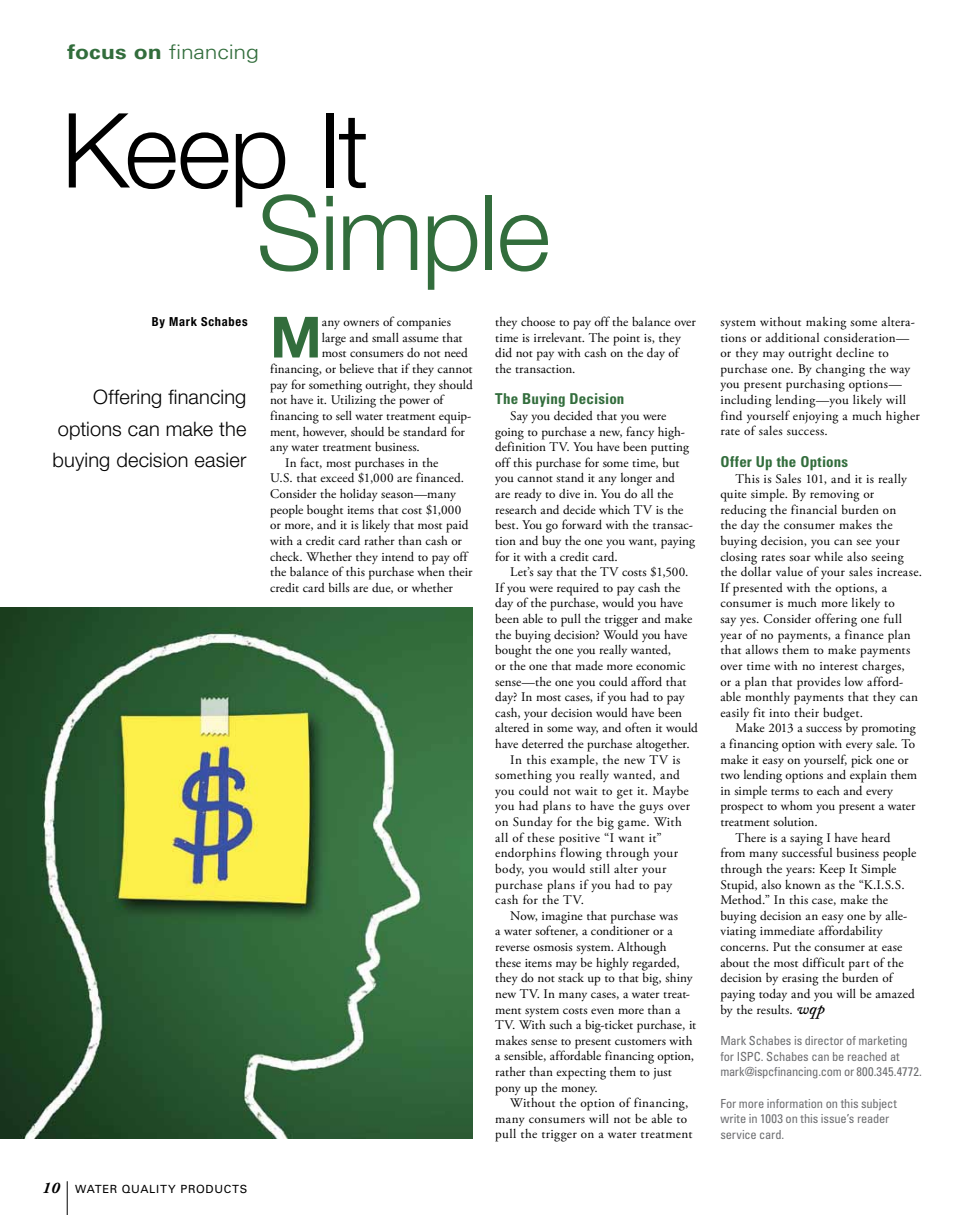
<style>
.page{position:relative;width:968px;height:1215px;background:#fff}
.page>*{position:absolute;margin:0;border:0;box-sizing:border-box;transform-origin:0 0}
.t1{font:300 103.75px "Helvetica Neue LT Std";letter-spacing:-.02em;color:#000}
.t2{font:300 103.75px "Helvetica Neue LT Std";letter-spacing:-.02em;color:#326d3c}
.t3{font:700 56.88px "Helvetica Neue LT Std";color:#326d3c}
.t4{font:300 20px/31.2px "Helvetica Neue LT Std";letter-spacing:.005em;color:#000;text-align:justify}
.t5{font:300 20px "Univers LT Std";letter-spacing:-.01em;color:#326d3c;scale:1.15 1}
.t6{font:700 condensed 15px "Univers LT Std";letter-spacing:.01em;color:#326d3c}
.t7{font:13.12px/15.6px "Adobe Garamond Pro";letter-spacing:.01em;color:#000}
.t8{font:13.12px "Adobe Garamond Pro";letter-spacing:.03em;color:#000}
.t9{font:13.12px "Adobe Garamond Pro";letter-spacing:.035em;color:#000}
.t10{font:13.12px "Adobe Garamond Pro";letter-spacing:.04em;color:#000}
.t11{font:13.12px "Adobe Garamond Pro";letter-spacing:-.01em;color:#000}
.t12{font:condensed 12.5px/15.6px "Univers LT Std";letter-spacing:-.01em;color:#6d6e71}
.t13{font:700 condensed 12.5px "Helvetica Neue LT Std";letter-spacing:.055em;color:#000}
.t14{font:11.25px "Univers LT Std";letter-spacing:.065em;color:#000}
.s1{font-weight:700}
.s2{font-family:"Adobe Garamond Pro";font-weight:700;font-style:italic;font-size:16.25px}
.s3{font-family:"Adobe Caslon Pro";font-weight:600;font-style:italic;font-size:16.25px}
</style>
<div class="page">
<hr style="left:67px;top:1182px;width:1px;height:33px;background:#000">
<img style="left:0;top:608px;width:472px;height:531px">
<h3 class="t5" style="left:68px;top:40px;width:168px"><span class="s1">focus on</span> financing</h3>
<h1 class="t1" style="left:61px;top:87px;width:309px">Keep It</h1>
<h1 class="t2" style="left:256px;top:170px;width:295px">Simple</h1>
<p class="t13" style="left:152px;top:314px;width:97px">By Mark Schabes</p>
<h3 class="t4" style="left:53px;top:381px;width:195px;text-indent:41px">Offering financing options can make the buying decision easier</h3>
<p class="t14" style="left:42px;top:1182px;width:206px"><span class="s2">10</span> WATER QUALITY PRODUCTS</p>
<h2 class="t3" style="left:270px;top:302px;width:53px">M</h2>
<p class="t7" style="left:322px;top:315px;width:131px">any owners of companies</p>
<p class="t7" style="left:322px;top:330px;width:142px">large and small assume that</p>
<p class="t7" style="left:322px;top:346px;width:148px">most consumers do not need</p>
<p class="t7" style="left:270px;top:362px;width:204px">financing, or believe that if they cannot</p>
<p class="t7" style="left:270px;top:377px;width:204px">pay for something outright, they should</p>
<p class="t7" style="left:270px;top:393px;width:175px">not have it. Utilizing the power of</p>
<p class="t7" style="left:270px;top:408px;width:203px">financing to sell water treatment equip-</p>
<p class="t7" style="left:270px;top:424px;width:196px">ment, however, should be standard for</p>
<p class="t7" style="left:270px;top:440px;width:151px">any water treatment business.</p>
<p class="t7" style="left:285px;top:455px;width:154px">In fact, most purchases in the</p>
<p class="t7" style="left:270px;top:471px;width:195px">U.S. that exceed $1,000 are financed.</p>
<p class="t7" style="left:270px;top:487px;width:187px">Consider the holiday season—many</p>
<p class="t7" style="left:270px;top:502px;width:193px">people bought items that cost $1,000</p>
<p class="t7" style="left:270px;top:518px;width:200px">or more, and it is likely that most paid</p>
<p class="t7" style="left:270px;top:533px;width:193px">with a credit card rather than cash or</p>
<p class="t7" style="left:270px;top:549px;width:199px">check. Whether they intend to pay off</p>
<p class="t7" style="left:270px;top:565px;width:204px">the balance of this purchase when their</p>
<p class="t7" style="left:270px;top:580px;width:184px">credit card bills are due, or whether</p>
<p class="t7" style="left:495px;top:315px;width:202px">they choose to pay off the balance over time is irrelevant. The point is, they did not pay with cash on the day of the transaction.</p>
<p class="t6" style="left:495px;top:390px;width:131px">The Buying Decision</p>
<p class="t7" style="left:495px;top:408px;width:201px;text-indent:15px">Say you decided that you were going to purchase a new, fancy high&shy;definition TV. You have been putting off this purchase for some time, but you cannot stand it any longer and<br>are ready to dive in. You do all the research and decide which TV is the best. You go forward with the transac&shy;tion and buy the one you want, paying for it with a credit card.</p>
<p class="t7" style="left:510px;top:565px;width:180px">Let’s say that the TV costs $1,500.</p>
<p class="t7" style="left:495px;top:580px;width:186px">If you were required to pay cash the</p>
<p class="t7" style="left:495px;top:596px;width:189px">day of the purchase, would you have</p>
<p class="t7" style="left:495px;top:612px;width:199px">been able to pull the trigger and make</p>
<p class="t7" style="left:495px;top:627px;width:193px">the buying decision? Would you have</p>
<p class="t7" style="left:495px;top:643px;width:177px">bought the one you really wanted,</p>
<p class="t7" style="left:495px;top:658px;width:191px">or the one that made more economic</p>
<p class="t7" style="left:495px;top:674px;width:193px">sense—the one you could afford that</p>
<p class="t7" style="left:495px;top:690px;width:191px">day? In most cases, if you had to pay</p>
<p class="t7" style="left:495px;top:705px;width:188px">cash, your decision would have been</p>
<p class="t7" style="left:495px;top:721px;width:204px">altered in some way, and often it would</p>
<p class="t7" style="left:495px;top:736px;width:196px">have deterred the purchase altogether.</p>
<p class="t10" style="left:510px;top:752px;width:172px">In this example, the new TV is</p>
<p class="t8" style="left:495px;top:767px;width:186px">something you really wanted, and</p>
<p class="t7" style="left:495px;top:783px;width:195px">you could not wait to get it. Maybe</p>
<p class="t7" style="left:495px;top:799px;width:196px">you had plans to have the guys over</p>
<p class="t7" style="left:495px;top:815px;width:188px">on Sunday for the big game. With</p>
<p class="t8" style="left:495px;top:830px;width:168px">all of these positive “I want it”</p>
<p class="t9" style="left:495px;top:845px;width:184px">endorphins flowing through your</p>
<p class="t7" style="left:495px;top:861px;width:173px">body, you would still alter your</p>
<p class="t8" style="left:495px;top:877px;width:178px">purchase plans if you had to pay</p>
<p class="t9" style="left:495px;top:892px;width:90px">cash for the TV.</p>
<p class="t7" style="left:510px;top:908px;width:169px">Now, imagine that purchase was</p>
<p class="t7" style="left:495px;top:924px;width:179px">a water softener, a conditioner or a</p>
<p class="t7" style="left:495px;top:940px;width:173px">reverse osmosis system. Although</p>
<p class="t7" style="left:495px;top:955px;width:186px">these items may be highly regarded,</p>
<p class="t7" style="left:495px;top:971px;width:199px">they do not stack up to that big, shiny</p>
<p class="t7" style="left:495px;top:986px;width:196px">new TV. In many cases, a water treat-</p>
<p class="t7" style="left:495px;top:1002px;width:186px">ment system costs even more than a</p>
<p class="t7" style="left:495px;top:1018px;width:202px">TV. With such a big-ticket purchase, it</p>
<p class="t7" style="left:495px;top:1033px;width:199px">makes sense to present customers with</p>
<p class="t7" style="left:495px;top:1049px;width:200px">a sensible, affordable financing option,</p>
<p class="t7" style="left:495px;top:1064px;width:178px">rather than expecting them to just</p>
<p class="t11" style="left:495px;top:1080px;width:104px">pony up the money.</p>
<p class="t7" style="left:510px;top:1096px;width:180px">Without the option of financing,</p>
<p class="t7" style="left:495px;top:1111px;width:193px">many consumers will not be able to</p>
<p class="t7" style="left:495px;top:1127px;width:199px">pull the trigger on a water treatment</p>
<p class="t7" style="left:720px;top:314px;width:201px">system without making some altera&shy;tions or additional consideration— or they may outright decline to purchase one. By changing the way you present purchasing options— including lending—you likely will find yourself enjoying a much higher rate of sales success.</p>
<p class="t6" style="left:720px;top:452px;width:129px">Offer Up the Options</p>
<p class="t7" style="left:720px;top:471px;width:203px;text-indent:15px">This is Sales 101, and it is really quite simple. By removing or reducing the financial burden on<br>the day the consumer makes the buying decision, you can see your closing rates soar while also seeing the dollar value of your sales increase.<br>If presented with the options, a consumer is much more likely to<br>say yes. Consider offering one full year of no payments, a finance plan that allows them to make payments over time with no interest charges,<br>or a plan that provides low afford&shy;able monthly payments that they can easily fit into their budget.</p>
<p class="t7" style="left:735px;top:721px;width:182px">Make 2013 a success by promoting</p>
<p class="t7" style="left:720px;top:737px;width:196px">a financing option with every sale. To</p>
<p class="t7" style="left:720px;top:752px;width:190px">make it easy on yourself, pick one or</p>
<p class="t7" style="left:720px;top:768px;width:198px">two lending options and explain them</p>
<p class="t7" style="left:720px;top:783px;width:174px">in simple terms to each and every</p>
<p class="t7" style="left:720px;top:799px;width:196px">prospect to whom you present a water</p>
<p class="t7" style="left:720px;top:815px;width:99px">treatment solution.</p>
<p class="t7" style="left:735px;top:830px;width:156px">There is a saying I have heard</p>
<p class="t7" style="left:720px;top:846px;width:197px">from many successful business people</p>
<p class="t7" style="left:720px;top:861px;width:177px">through the years: Keep It Simple</p>
<p class="t7" style="left:720px;top:877px;width:186px">Stupid, also known as the “K.I.S.S.</p>
<p class="t7" style="left:720px;top:893px;width:169px">Method.” In this case, make the</p>
<p class="t7" style="left:720px;top:908px;width:188px">buying decision an easy one by alle-</p>
<p class="t7" style="left:720px;top:924px;width:164px">viating immediate affordability</p>
<p class="t7" style="left:720px;top:940px;width:184px">concerns. Put the consumer at ease</p>
<p class="t7" style="left:720px;top:955px;width:185px">about the most difficult part of the</p>
<p class="t7" style="left:720px;top:971px;width:174px">decision by erasing the burden of</p>
<p class="t7" style="left:720px;top:986px;width:196px">paying today and you will be amazed</p>
<p class="t7" style="left:720px;top:1002px;width:106px">by the results. <span class="s3">wqp</span></p>
<p class="t12" style="left:720px;top:1033px;width:203px">Mark Schabes is director of marketing for ISPC. Schabes can be reached at mark@ispcfinancing.com or 800.345.4772.</p>
<p class="t12" style="left:720px;top:1095px;width:178px">For more information on this subject write in 1003 on this issue’s reader service card.</p>
</div>
